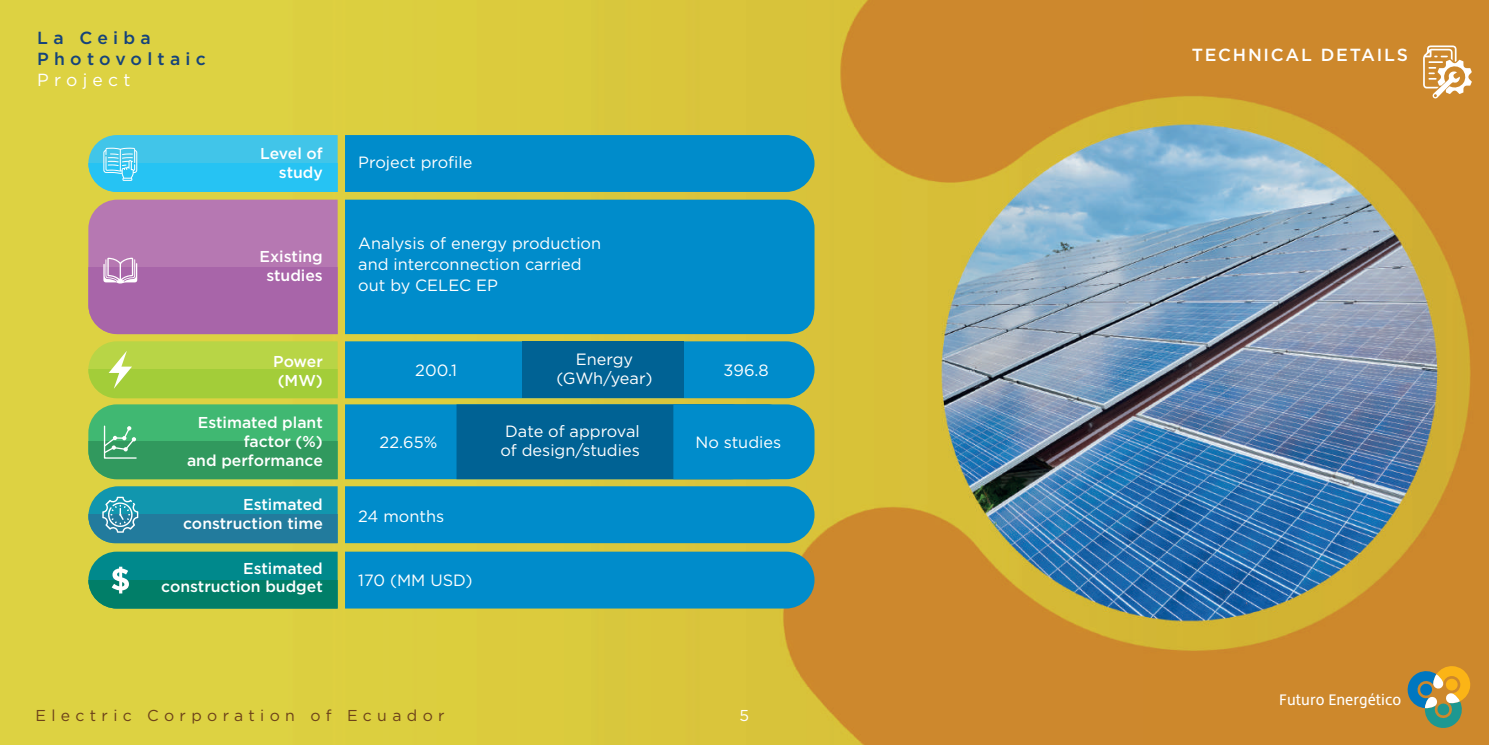
<style>
.page{position:relative;width:1489px;height:745px;background:#fff}
.page>*{position:absolute;margin:0;border:0;box-sizing:border-box;transform-origin:0 0}
.t1{font:500 17.5px/21px "Gotham";letter-spacing:.3em;color:#15437b}
.t2{font:500 17.5px "Gotham";letter-spacing:.1em;color:#fff}
.t3{font:17.5px "Gotham";letter-spacing:.3em;color:#fff}
.t4{font:16.28px/21px "Gotham";color:#fff}
.t5{font:500 15.75px/18.9px "Gotham";color:#fff;text-align:right}
.t6{font:15.75px "Gotham";letter-spacing:.34em;color:#6d421a}
.t7{font:15.75px "Hedley New";color:#fff}
.t8{font:15.75px "Gotham";color:#fff}
</style>
<div class="page">
<img style="left:0;top:0;width:1488px;height:744px">
<svg style="left:1422px;top:45px;width:49px;height:54px"></svg>
<svg style="left:1404px;top:665px;width:66px;height:65px;background:#a0965b"></svg>
<div style="left:345px;top:135px;width:469px;height:57px;background:#008ccb"></div>
<svg style="left:88px;top:135px;width:249px;height:57px;background:#3cc5e9"></svg>
<div style="left:345px;top:199px;width:469px;height:135px;background:#008ccb"></div>
<svg style="left:88px;top:199px;width:249px;height:135px;background:#b071ac"></svg>
<div style="left:345px;top:341px;width:469px;height:57px;background:#008ccb"></div>
<div style="left:522px;top:341px;width:162px;height:57px;background:#006294"></div>
<svg style="left:88px;top:341px;width:249px;height:57px;background:#b0d142"></svg>
<svg style="left:345px;top:404px;width:469px;height:75px;background:#0279af"></svg>
<svg style="left:88px;top:404px;width:249px;height:75px;background:#3eaa68"></svg>
<div style="left:345px;top:486px;width:469px;height:57px;background:#008ccb"></div>
<svg style="left:88px;top:486px;width:249px;height:57px;background:#258da3"></svg>
<div style="left:345px;top:551px;width:469px;height:57px;background:#008ccb"></div>
<svg style="left:88px;top:551px;width:249px;height:57px;background:#0d887a"></svg>
<p class="t1" style="left:37px;top:27px;width:170px">La Ceiba<br>Photovoltaic</p>
<p class="t3" style="left:37px;top:69px;width:95px">Project</p>
<p class="t5" style="left:260px;top:143px;width:64px">Level of study</p>
<p class="t5" style="left:259px;top:247px;width:65px;text-align:center">Existing studies</p>
<p class="t5" style="left:273px;top:351px;width:51px;text-align:left">Power (MW)</p>
<p class="t5" style="left:187px;top:412px;width:137px">Estimated plant factor (%)<br>and performance</p>
<p class="t5" style="left:183px;top:494px;width:141px">Estimated construction time</p>
<p class="t5" style="left:161px;top:558px;width:163px">Estimated construction budget</p>
<p class="t4" style="left:358px;top:151px;width:116px">Project profile</p>
<p class="t4" style="left:358px;top:232px;width:244px">Analysis of energy production and interconnection carried out by CELEC EP</p>
<p class="t4" style="left:556px;top:349px;width:98px;line-height:19.2px;text-align:center">Energy (GWh/year)</p>
<p class="t4" style="left:415px;top:359px;width:43px">200.1</p>
<p class="t4" style="left:723px;top:359px;width:47px">396.8</p>
<p class="t4" style="left:500px;top:421px;width:141px;line-height:19.2px">Date of approval of design/studies</p>
<p class="t4" style="left:379px;top:431px;width:59px">22.65%</p>
<p class="t4" style="left:695px;top:431px;width:87px">No studies</p>
<p class="t4" style="left:358px;top:505px;width:87px">24 months</p>
<p class="t4" style="left:358px;top:569px;width:116px">170 (MM USD)</p>
<p class="t6" style="left:35px;top:704px;width:410px">Electric Corporation of Ecuador</p>
<p class="t8" style="left:739px;top:704px;width:11px">5</p>
<p class="t2" style="left:1191px;top:43px;width:218px">TECHNICAL DETAILS</p>
<p class="t7" style="left:1278px;top:690px;width:124px">Futuro Energético</p>
</div>
